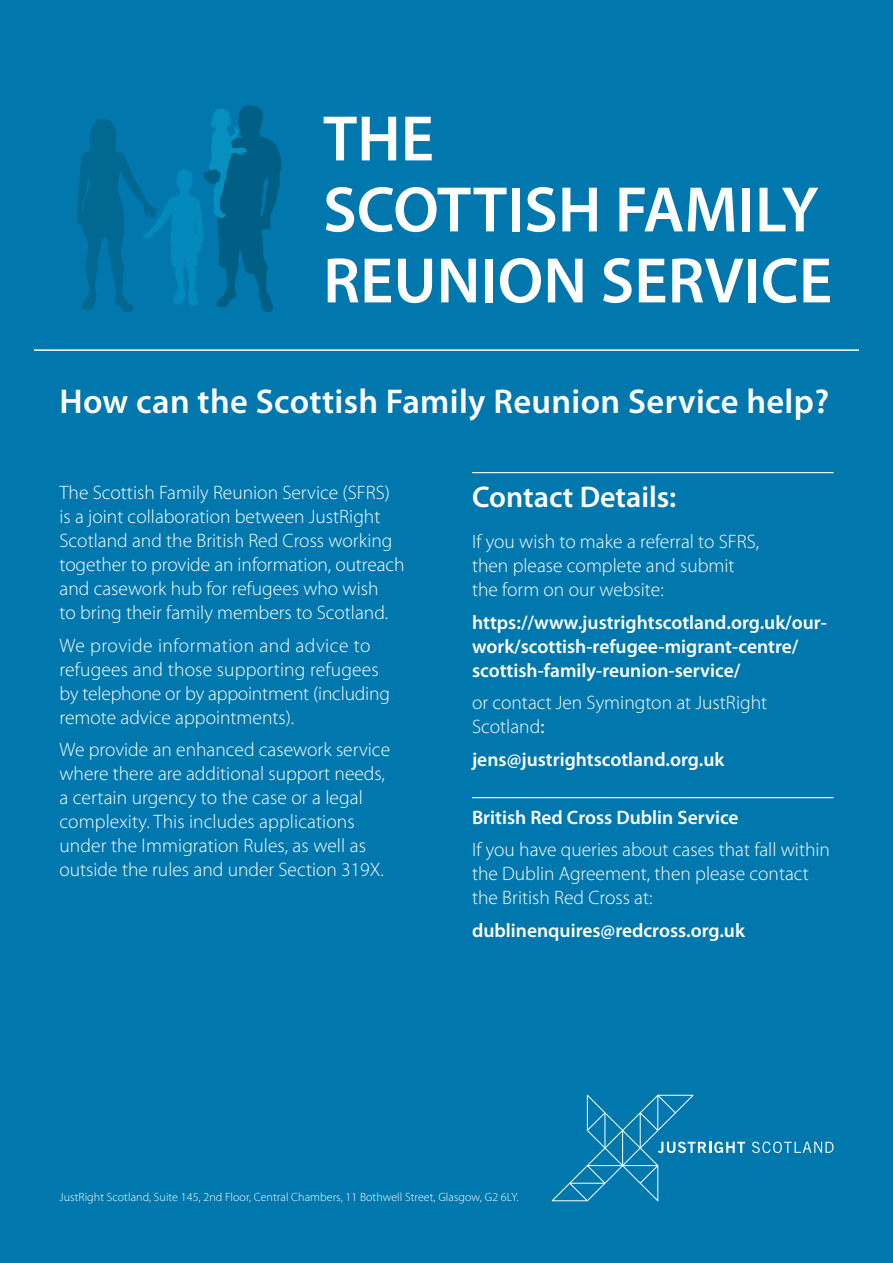
<style>
.page{position:relative;width:893px;height:1263px;background:#0078ae}
.page>*{position:absolute;margin:0;border:0;box-sizing:border-box;transform-origin:0 0}
.t1{font:600 64.8px/70.9px "Myriad Pro";color:#fff}
.t2{font:600 34.5px "Myriad Pro";letter-spacing:.01em;color:#fff}
.t3{font:600 30px "Myriad Pro";color:#fff}
.t4{font:300 19.5px/24px "Myriad Pro";color:#fff}
.t5{font:600 19.5px/24px "Myriad Pro";color:#fff}
.t6{font:300 12px "Myriad Pro";letter-spacing:.005em;color:#fff}
.s1{font-weight:400}
</style>
<div class="page">
<hr style="left:34px;top:349px;width:825px;height:2px;background:#fff">
<hr style="left:472px;top:472px;width:361px;height:1px;background:#fff">
<hr style="left:472px;top:797px;width:361px;height:1px;background:#fff">
<svg style="left:77px;top:105px;width:205px;height:208px"></svg>
<svg style="left:752px;top:1142px;width:81px;height:11px"></svg>
<svg style="left:551px;top:1094px;width:194px;height:108px"></svg>
<h1 class="t1" style="left:323px;top:110px;width:511px">THE<br>SCOTTISH FAMILY<br>REUNION SERVICE</h1>
<h2 class="t2" style="left:60px;top:389px;width:771px">How can the Scottish Family Reunion Service help?</h2>
<p class="t4" style="left:60px;top:483px;width:346px">The Scottish Family Reunion Service (SFRS) is a joint collaboration between JustRight Scotland and the British Red Cross working together to provide an information, outreach and casework hub for refugees who wish<br>to bring their family members to Scotland.</p>
<p class="t4" style="left:60px;top:635px;width:332px">We provide information and advice to refugees and those supporting refugees by telephone or by appointment (including remote advice appointments).</p>
<p class="t4" style="left:60px;top:740px;width:332px">We provide an enhanced casework service where there are additional support needs, a certain urgency to the case or a legal complexity. This includes applications under the Immigration Rules, as well as outside the rules and under Section 319X.</p>
<h3 class="t3" style="left:472px;top:486px;width:206px">Contact Details:</h3>
<p class="t4" style="left:472px;top:532px;width:289px">If you wish to make a referral to SFRS, then please complete and submit the form on our website:</p>
<p class="t5" style="left:472px;top:612px;width:356px">https://www.justrightscotland.org.uk/our&shy;work/scottish-refugee-migrant-centre/ scottish-family-reunion-service/</p>
<p class="t4" style="left:472px;top:693px;width:297px">or contact Jen Symington at JustRight<br>Scotland<span class="s1">:</span></p>
<p class="t5" style="left:472px;top:749px;width:254px">jens@justrightscotland.org.uk</p>
<p class="t5" style="left:472px;top:807px;width:268px">British Red Cross Dublin Service</p>
<p class="t4" style="left:472px;top:840px;width:359px">If you have queries about cases that fall within the Dublin Agreement, then please contact the British Red Cross at:</p>
<p class="t5" style="left:472px;top:920px;width:274px">dublinenquires@redcross.org.uk</p>
<p class="t6" style="left:60px;top:1192px;width:460px">JustRight Scotland, Suite 145, 2nd Floor, Central Chambers, 11 Bothwell Street, Glasgow, G2 6LY.</p>
</div>
